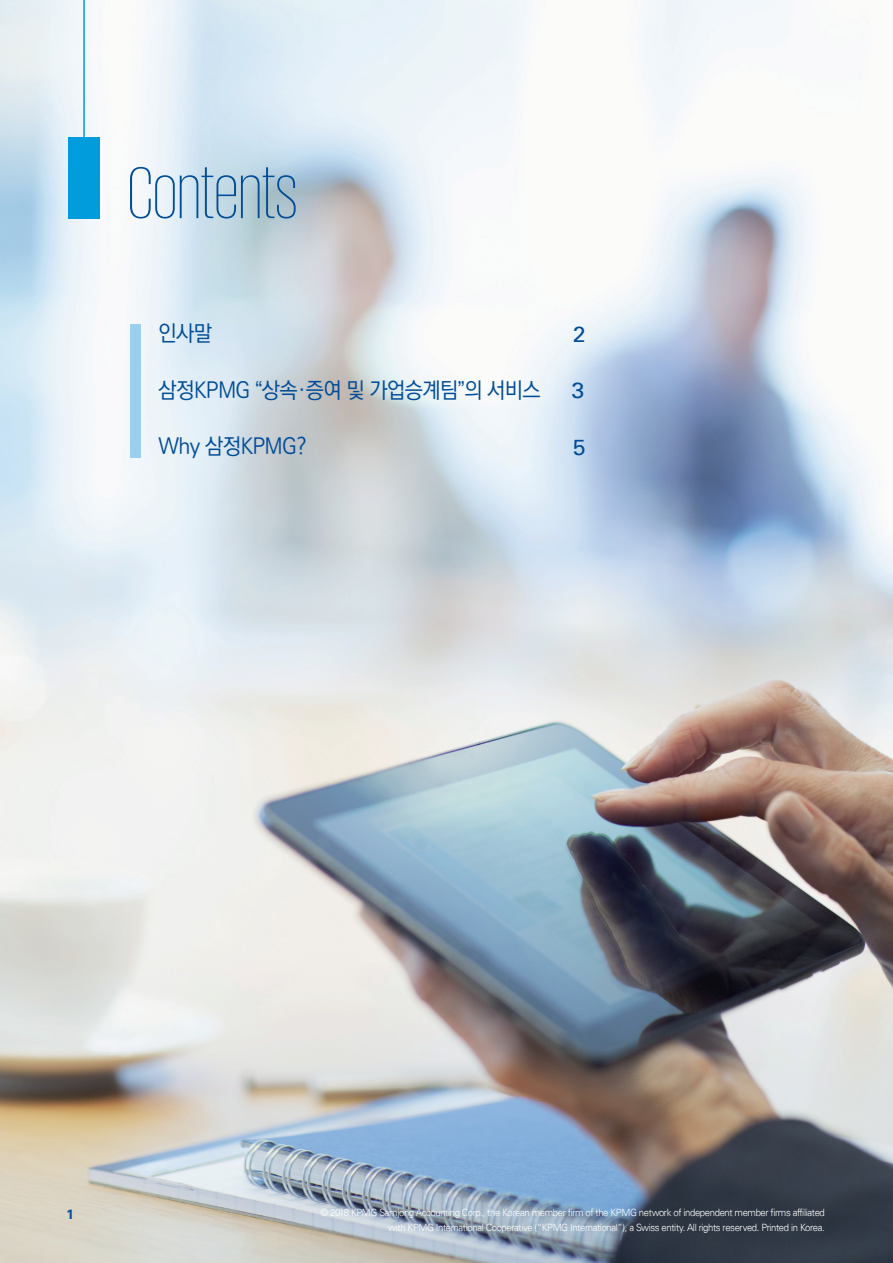
<style>
.page{position:relative;width:893px;height:1263px;background:#fff}
.page>*{position:absolute;margin:0;border:0;box-sizing:border-box;transform-origin:0 0}
.t1{font:200 75px "KPMG";letter-spacing:-.005em;color:#014d97}
.t2{font:500 22.05px "Ko Pub Dotum";letter-spacing:-.03em;color:#014d97;scale:.95 1}
.t3{font:22.05px "Univers 55 Roman";color:#014d97;scale:1.05 1}
.t4{font:700 13.5px "Univers LT Std";color:#014d97}
.t5{font:300 10.05px/15px "Univers 45";letter-spacing:-.04em;color:#fff;text-align:right;scale:.95 1}
.s1{font-family:"Arial";font-weight:400}
</style>
<div class="page">
<img style="left:0;top:0;width:893px;height:1263px">
<hr style="left:83px;top:0;width:2px;height:137px;background:#009cdc">
<div style="left:68px;top:137px;width:32px;height:82px;background:#009cdc"></div>
<div style="left:130px;top:324px;width:10px;height:134px;background:#9cceef"></div>
<h1 class="t1" style="left:128px;top:157px;width:172px">Contents</h1>
<h2 class="t2" style="left:158px;top:322px;width:58px">인사말</h2>
<h2 class="t2" style="left:158px;top:379px;width:404px">삼정KPMG <span class="s1">“</span>상속·증여 및 가업승계팀<span class="s1">”</span>의 서비스</h2>
<h2 class="t2" style="left:158px;top:436px;width:158px">Why 삼정KPMG?</h2>
<h2 class="t3" style="left:573px;top:321px;width:14px">2</h2>
<h2 class="t3" style="left:572px;top:377px;width:14px">3</h2>
<h2 class="t3" style="left:573px;top:434px;width:14px">5</h2>
<h3 class="t4" style="left:67px;top:1206px;width:9px">1</h3>
<p class="t5" style="left:320px;top:1205px;width:533px">© 2018 KPMG Samjong Accounting Corp., the Korean member firm of the KPMG network of independent member firms affiliated with KPMG International Cooperative (“KPMG International”), a Swiss entity. All rights reserved. Printed in Korea.</p>
</div>
